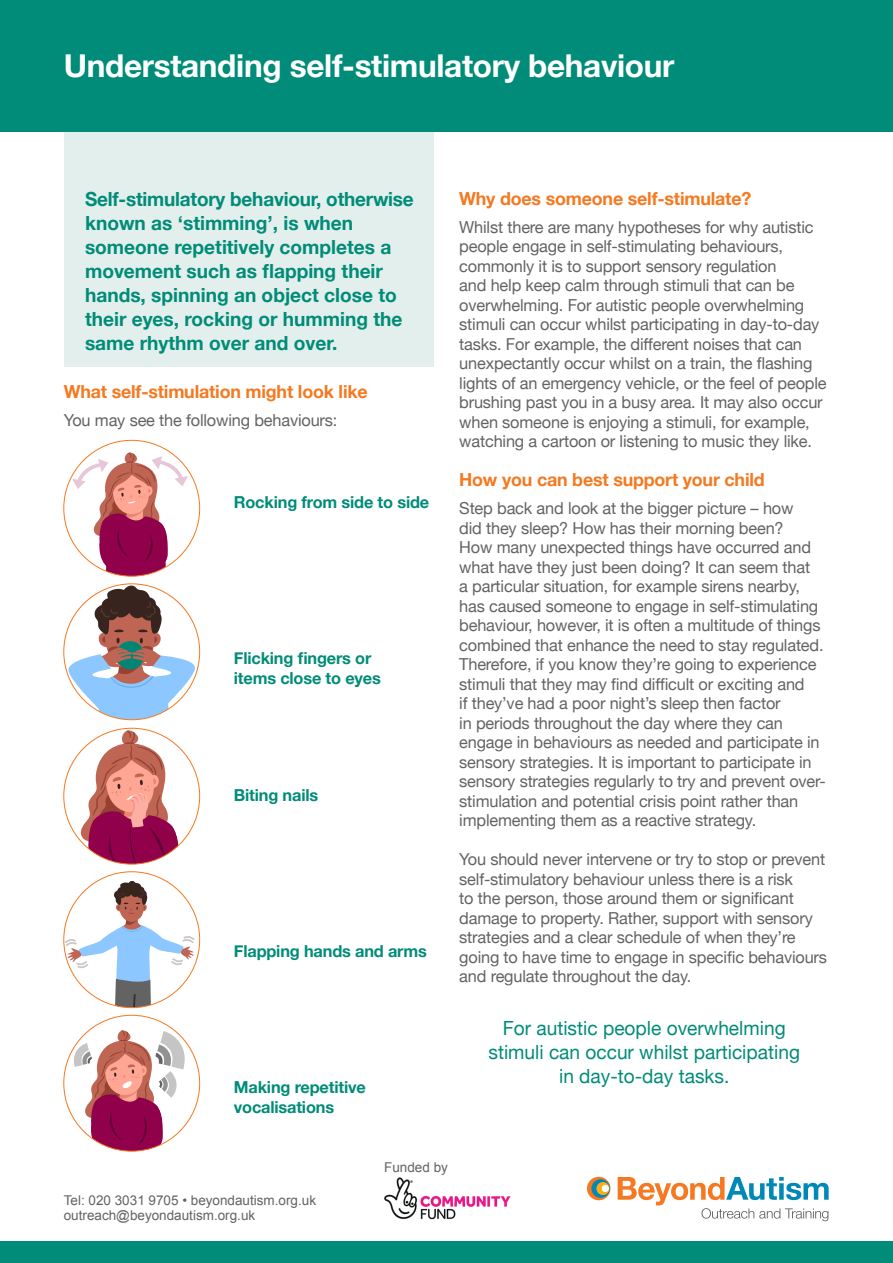
<style>
.page{position:relative;width:893px;height:1263px;background:#fff}
.page>*{position:absolute;margin:0;border:0;box-sizing:border-box;transform-origin:0 0}
.t1{font:700 31.5px "Helvetica Neue";letter-spacing:-.01em;color:#fff}
.t2{font:700 19.5px/24px "Helvetica Neue";color:#008c78}
.t3{font:19.5px/24px "Helvetica Neue";color:#008c78;text-align:center}
.t4{font:700 18px "Helvetica Neue";letter-spacing:-.01em;color:#f47921}
.t5{font:16.5px/19.5px "Helvetica Neue";letter-spacing:-.01em;color:#636366}
.t6{font:700 16.5px/19.5px "Helvetica Neue";letter-spacing:-.01em;color:#008c78}
.t7{font:13.5px/15px "Arial";color:#636366}
</style>
<div class="page">
<div style="left:64px;top:131px;width:370px;height:236px;background:#e3efec"></div>
<div style="left:0;top:0;width:893px;height:132px;background:#008c78"></div>
<div style="left:0;top:1242px;width:893px;height:21px;background:#008c78"></div>
<div style="left:587px;top:1177px;width:23px;height:23px;background:#f47921;border-radius:50%"></div>
<svg style="left:591px;top:1179px;width:19px;height:19px"></svg>
<svg style="left:596px;top:1182px;width:13px;height:13px"></svg>
<div style="left:602px;top:1185px;width:7px;height:7px;background:#fff;border-radius:50%"></div>
<svg style="left:618px;top:1177px;width:211px;height:44px"></svg>
<img style="left:384px;top:1177px;width:127px;height:43px">
<svg style="left:72px;top:452px;width:116px;height:124px"></svg>
<svg style="left:81px;top:730px;width:99px;height:134px"></svg>
<svg style="left:67px;top:585px;width:129px;height:135px"></svg>
<svg style="left:64px;top:881px;width:132px;height:127px"></svg>
<svg style="left:73px;top:1025px;width:113px;height:126px"></svg>
<p class="t1" style="left:64px;top:42px;width:612px">Understanding self-stimulatory behaviour</p>
<p class="t2" style="left:85px;top:188px;width:330px">Self-stimulatory behaviour, otherwise known as ‘stimming’, is when someone repetitively completes a movement such as flapping their hands, spinning an object close to their eyes, rocking or humming the same rhythm over and over.</p>
<p class="t4" style="left:64px;top:377px;width:305px">What self-stimulation might look like</p>
<p class="t5" style="left:64px;top:411px;width:275px">You may see the following behaviours:</p>
<p class="t6" style="left:234px;top:493px;width:197px">Rocking from side to side</p>
<p class="t6" style="left:234px;top:649px;width:149px">Flicking fingers or items close to eyes</p>
<p class="t6" style="left:234px;top:785px;width:86px">Biting nails</p>
<p class="t6" style="left:234px;top:941px;width:194px">Flapping hands and arms</p>
<p class="t6" style="left:234px;top:1078px;width:133px">Making repetitive vocalisations</p>
<p class="t4" style="left:459px;top:184px;width:294px">Why does someone self-stimulate?</p>
<p class="t5" style="left:459px;top:218px;width:369px">Whilst there are many hypotheses for why autistic people engage in self-stimulating behaviours, commonly it is to support sensory regulation<br>and help keep calm through stimuli that can be overwhelming. For autistic people overwhelming stimuli can occur whilst participating in day-to-day tasks. For example, the different noises that can unexpectantly occur whilst on a train, the flashing lights of an emergency vehicle, or the feel of people brushing past you in a busy area. It may also occur when someone is enjoying a stimuli, for example, watching a cartoon or listening to music they like.</p>
<p class="t4" style="left:459px;top:466px;width:307px">How you can best support your child</p>
<p class="t5" style="left:459px;top:499px;width:368px">Step back and look at the bigger picture – how<br>did they sleep? How has their morning been?<br>How many unexpected things have occurred and what have they just been doing? It can seem that<br>a particular situation, for example sirens nearby, has caused someone to engage in self-stimulating behaviour, however, it is often a multitude of things combined that enhance the need to stay regulated.<br>Therefore, if you know they’re going to experience stimuli that they may find difficult or exciting and<br>if they’ve had a poor night’s sleep then factor<br>in periods throughout the day where they can engage in behaviours as needed and participate in sensory strategies. It is important to participate in sensory strategies regularly to try and prevent over&shy;stimulation and potential crisis point rather than implementing them as a reactive strategy.</p>
<p class="t5" style="left:459px;top:850px;width:369px">You should never intervene or try to stop or prevent self-stimulatory behaviour unless there is a risk<br>to the person, those around them or significant damage to property. Rather, support with sensory strategies and a clear schedule of when they’re going to have time to engage in specific behaviours and regulate throughout the day.</p>
<p class="t3" style="left:488px;top:1017px;width:313px">For autistic people overwhelming stimuli can occur whilst participating in day-to-day tasks.</p>
<p class="t7" style="left:64px;top:1193px;width:254px">Tel: 020 3031 9705 • beyondautism.org.uk outreach@beyondautism.org.uk</p>
<p class="t7" style="left:384px;top:1159px;width:65px">Funded by</p>
</div>
